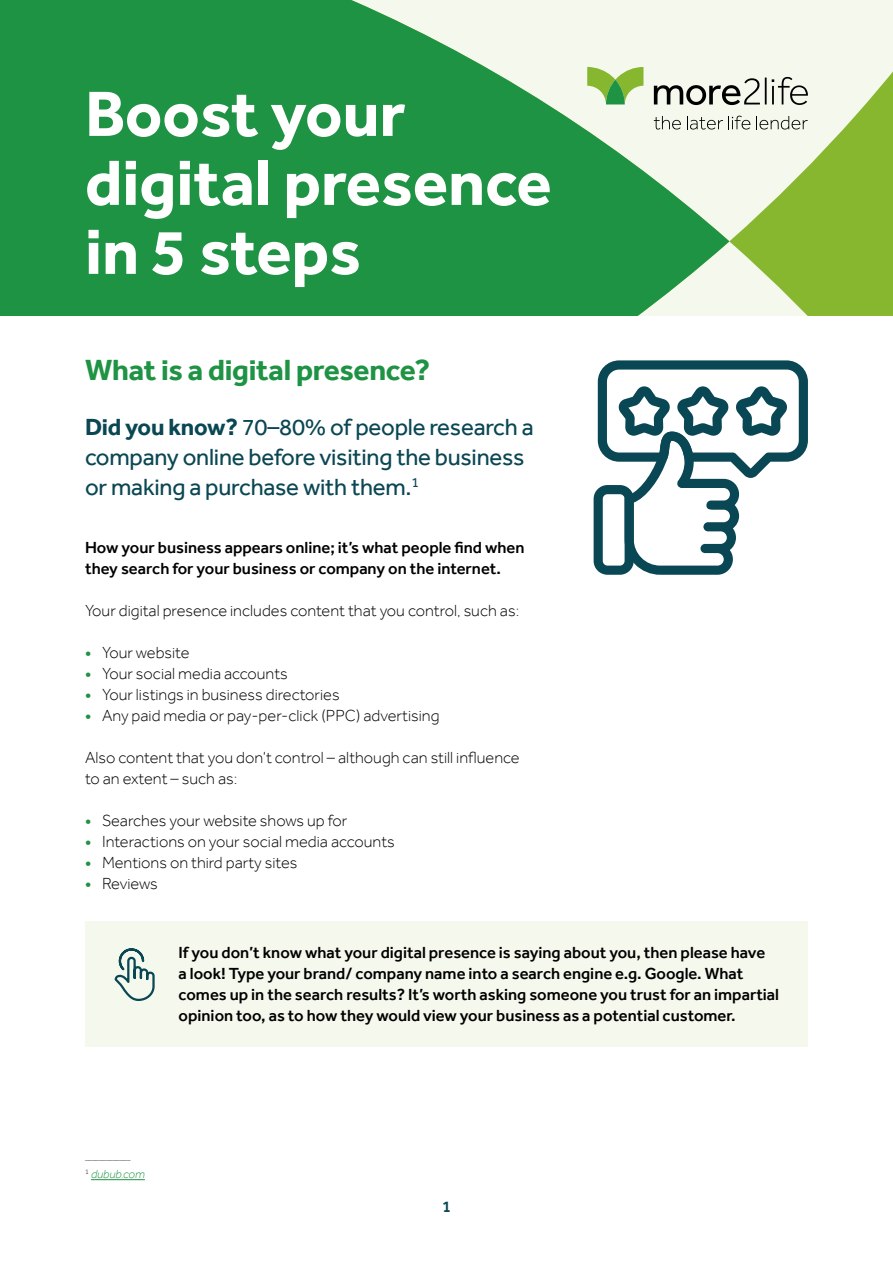
<style>
.page{position:relative;width:893px;height:1263px;background:#fff}
.page>*{position:absolute;margin:0;border:0;box-sizing:border-box;transform-origin:0 0}
.t1{font:700 66px/69px "Effra";color:#fff}
.t2{font:700 30px "Effra";letter-spacing:-.01em;color:#1e9344}
.t3{font:24px/30px "Effra";letter-spacing:-.01em;color:#0a4753}
.t4{font:500 16.5px/21px "Effra";color:#000}
.t5{font:300 16.5px/21px "Effra";color:#000}
.t6{font:500 16.5px "Effra";color:#0a4753}
.t7{font:italic 300 12px "Effra";color:#1e9344}
.t8{font:300 7.05px "Effra";color:#000}
.s1{font-weight:700}
.s2{font-weight:500;color:#1e9344}
</style>
<div class="page">
<svg style="left:729px;top:0;width:164px;height:316px;background:#c2d995"></svg>
<svg style="left:0;top:0;width:729px;height:316px;background:#42a460"></svg>
<svg style="left:587px;top:67px;width:56px;height:37px;background:#9fc877"></svg>
<svg style="left:654px;top:77px;width:154px;height:28px;background:#b6b8b0"></svg>
<svg style="left:654px;top:116px;width:27px;height:14px"></svg>
<svg style="left:687px;top:116px;width:63px;height:14px"></svg>
<svg style="left:756px;top:116px;width:52px;height:14px"></svg>
<svg style="left:594px;top:360px;width:214px;height:215px"></svg>
<div style="left:85px;top:922px;width:723px;height:125px;background:#f5f8ed"></div>
<svg style="left:114px;top:948px;width:41px;height:53px"></svg>
<hr style="left:91px;top:1179px;width:54px;height:1px;background:#1e9344">
<h1 class="t1" style="left:85px;top:79px;width:468px">Boost your digital presence in 5 steps</h1>
<h2 class="t2" style="left:85px;top:352px;width:347px">What is a digital presence?</h2>
<h3 class="t3" style="left:85px;top:412px;width:450px"><span class="s1">Did you know?</span> 70–80% of people research a company online before visiting the business or making a purchase with them.<sup>1</sup></h3>
<p class="t4" style="left:85px;top:537px;width:441px">How your business appears online; it’s what people find when they search for your business or company on the internet.</p>
<p class="t5" style="left:85px;top:600px;width:436px">Your digital presence includes content that you control, such as:</p>
<p class="t5" style="left:85px;top:642px;width:106px"><span class="s2">•</span> Your website</p>
<p class="t5" style="left:85px;top:663px;width:204px"><span class="s2">•</span> Your social media accounts</p>
<p class="t5" style="left:85px;top:684px;width:256px"><span class="s2">•</span> Your listings in business directories</p>
<p class="t5" style="left:85px;top:705px;width:356px"><span class="s2">•</span> Any paid media or pay-per-click (PPC) advertising</p>
<p class="t5" style="left:85px;top:747px;width:436px">Also content that you don’t control – although can still influence to an extent – such as:</p>
<p class="t5" style="left:85px;top:810px;width:264px"><span class="s2">•</span> Searches your website shows up for</p>
<p class="t5" style="left:85px;top:831px;width:311px"><span class="s2">•</span> Interactions on your social media accounts</p>
<p class="t5" style="left:85px;top:852px;width:214px"><span class="s2">•</span> Mentions on third party sites</p>
<p class="t5" style="left:85px;top:873px;width:74px"><span class="s2">•</span> Reviews</p>
<p class="t4" style="left:179px;top:942px;width:602px">If you don’t know what your digital presence is saying about you, then please have<br>a look! Type your brand/ company name into a search engine e.g. Google. What comes up in the search results? It’s worth asking someone you trust for an impartial opinion too, as to how they would view your business as a potential customer.</p>
<p class="t8" style="left:85px;top:1153px;width:47px">_____________</p>
<p class="t7" style="left:85px;top:1167px;width:61px"><sup>1</sup> dubub.com</p>
<p class="t6" style="left:442px;top:1196px;width:10px">1</p>
</div>
